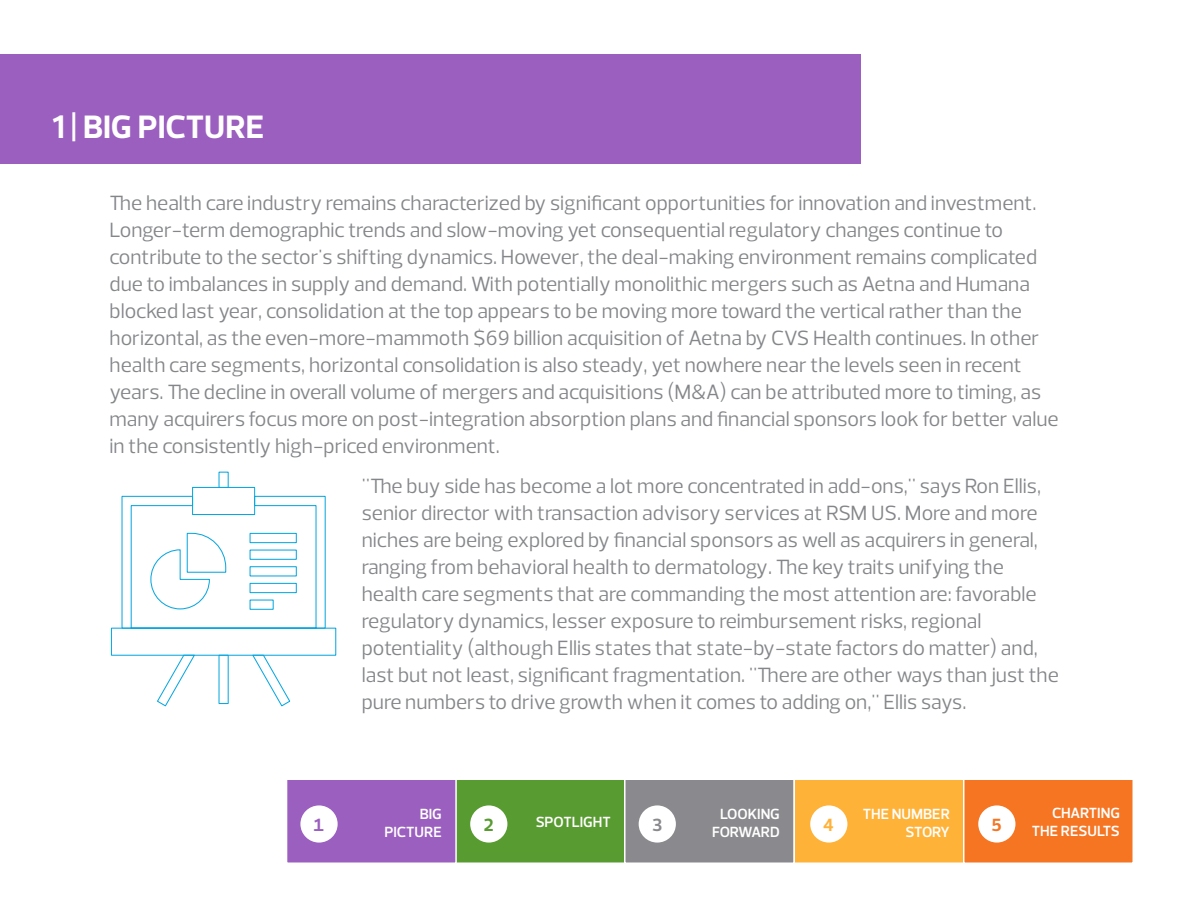
<style>
.page{position:relative;width:1188px;height:918px;background:#fff}
.page>*{position:absolute;margin:0;border:0;box-sizing:border-box;transform-origin:0 0}
.Body_copy{font:700 33px "Prelo";color:#fff}
.Body_copy-2{font:21px/27px "Prelo";color:#848689}
.t1{font:700 18px "Prelo";color:#f57523}
.t2{font:700 18px "Prelo";color:#9b5fbf}
.t3{font:700 18px "Prelo";color:#589b31}
.t4{font:700 18px "Prelo";color:#8a8a8e}
.t5{font:700 18px "Prelo";color:#ffb238}
.t6{font:600 15px/18px "Prelo";color:#fff;text-align:right}
</style>
<div class="page">
<div style="left:455px;top:778px;width:171px;height:86px;background:#589b31;border:2px solid #fff"></div>
<div style="left:624px;top:778px;width:171px;height:86px;background:#8a8a8e;border:2px solid #fff"></div>
<div style="left:794px;top:778px;width:171px;height:86px;background:#ffb238;border:2px solid #fff"></div>
<div style="left:963px;top:778px;width:171px;height:86px;background:#f57523;border:2px solid #fff"></div>
<div style="left:286px;top:778px;width:171px;height:86px;background:#9b5fbf;border:2px solid #fff"></div>
<div style="left:978px;top:805px;width:37px;height:38px;background:#fff;border-radius:50%"></div>
<div style="left:810px;top:805px;width:37px;height:38px;background:#fff;border-radius:50%"></div>
<div style="left:639px;top:805px;width:37px;height:38px;background:#fff;border-radius:50%"></div>
<div style="left:470px;top:805px;width:37px;height:38px;background:#fff;border-radius:50%"></div>
<div style="left:300px;top:805px;width:38px;height:38px;background:#fff;border-radius:50%"></div>
<div style="left:0;top:54px;width:860px;height:110px;background:#9b5fbf"></div>
<div style="left:192px;top:487px;width:63px;height:28px;border:1px solid #08a7e0"></div>
<svg style="left:251px;top:654px;width:40px;height:53px"></svg>
<svg style="left:156px;top:654px;width:40px;height:53px"></svg>
<svg style="left:121px;top:495px;width:205px;height:134px"></svg>
<div style="left:250px;top:533px;width:47px;height:10px;border:1px solid #08a7e0"></div>
<div style="left:250px;top:550px;width:47px;height:10px;border:1px solid #08a7e0"></div>
<div style="left:250px;top:566px;width:47px;height:10px;border:1px solid #08a7e0"></div>
<div style="left:250px;top:583px;width:47px;height:10px;border:1px solid #08a7e0"></div>
<div style="left:250px;top:600px;width:24px;height:10px;border:1px solid #08a7e0"></div>
<p class="Body_copy" style="left:53px;top:106px;width:213px">1 | BIG PICTURE</p>
<p class="Body_copy-2" style="left:110px;top:189px;width:951px">The health care industry remains characterized by significant opportunities for innovation and investment.<br>Longer-term demographic trends and slow-moving yet consequential regulatory changes continue to contribute to the sector's shifting dynamics. However, the deal-making environment remains complicated due to imbalances in supply and demand. With potentially monolithic mergers such as Aetna and Humana blocked last year, consolidation at the top appears to be moving more toward the vertical rather than the horizontal, as the even-more-mammoth $69 billion acquisition of Aetna by CVS Health continues. In other health care segments, horizontal consolidation is also steady, yet nowhere near the levels seen in recent years. The decline in overall volume of mergers and acquisitions (M&amp;A) can be attributed more to timing, as many acquirers focus more on post-integration absorption plans and financial sponsors look for better value in the consistently high-priced environment.</p>
<p class="Body_copy-2" style="left:362px;top:473px;width:699px">"The buy side has become a lot more concentrated in add-ons," says Ron Ellis, senior director with transaction advisory services at RSM US. More and more niches are being explored by financial sponsors as well as acquirers in general, ranging from behavioral health to dermatology. The key traits unifying the health care segments that are commanding the most attention are: favorable regulatory dynamics, lesser exposure to reimbursement risks, regional potentiality (although Ellis states that state-by-state factors do matter) and, last but not least, significant fragmentation. "There are other ways than just the pure numbers to drive growth when it comes to adding on," Ellis says.</p>
<p class="t6" style="left:385px;top:805px;width:59px">BIG<br>PICTURE</p>
<p class="t6" style="left:536px;top:813px;width:77px">SPOTLIGHT</p>
<p class="t6" style="left:712px;top:805px;width:69px;text-align:center">LOOKING<br>FORWARD</p>
<p class="t6" style="left:863px;top:805px;width:89px">THE NUMBER<br>STORY</p>
<p class="t6" style="left:1032px;top:804px;width:90px">CHARTING<br>THE RESULTS</p>
<p class="t2" style="left:314px;top:814px;width:12px">1</p>
<p class="t3" style="left:484px;top:814px;width:11px">2</p>
<p class="t4" style="left:652px;top:813px;width:12px">3</p>
<p class="t5" style="left:823px;top:814px;width:12px">4</p>
<p class="t1" style="left:992px;top:814px;width:12px">5</p>
</div>
